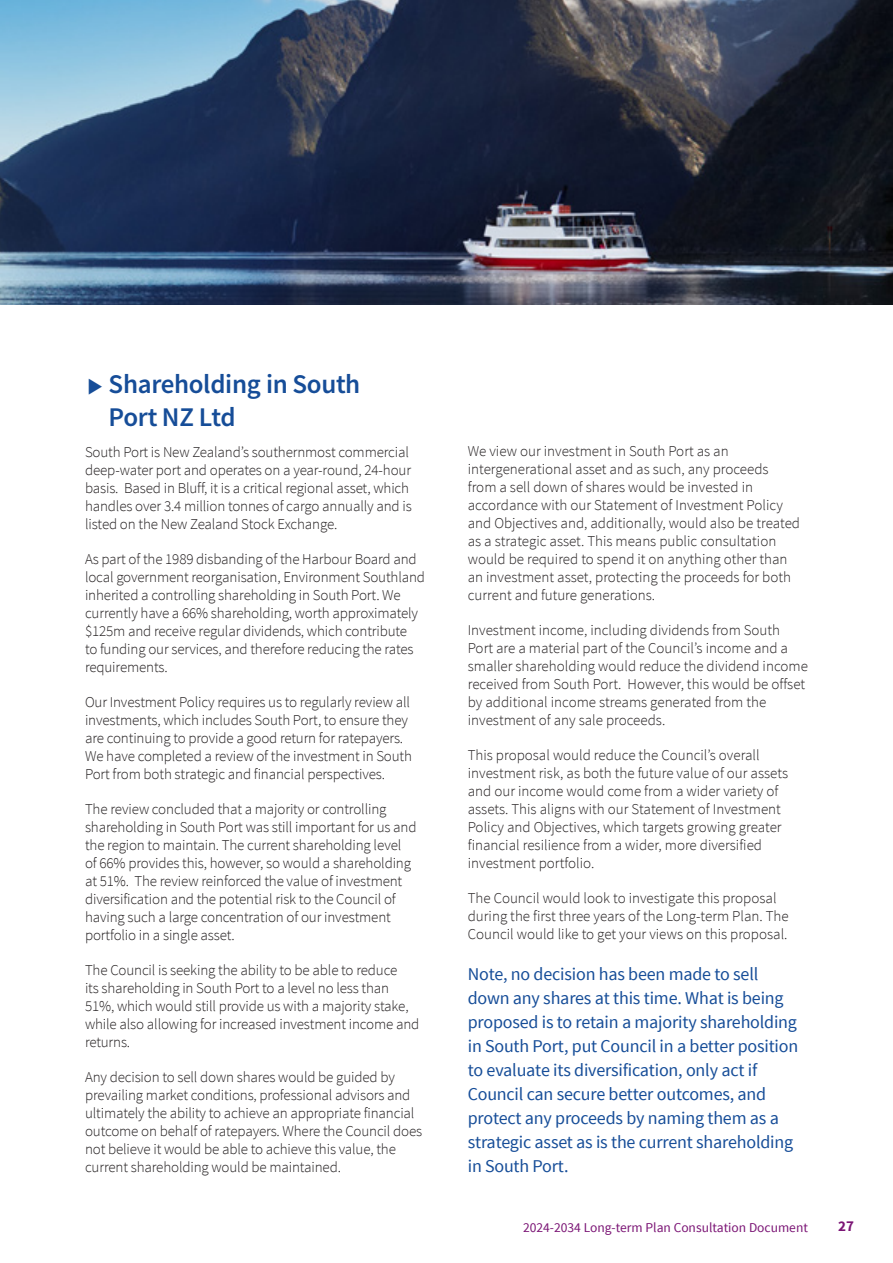
<style>
.page{position:relative;width:893px;height:1263px;background:#fff}
.page>*{position:absolute;margin:0;border:0;box-sizing:border-box;transform-origin:0 0}
.Sub_head_2{font:27px/32.4px "Source Sans Variable";letter-spacing:-.01em;color:#164d98}
.Body_copy{font:18px/24px "Source Sans Pro";letter-spacing:-.01em;color:#164d98}
.Body_copy-2{font:300 15px/18px "Source Sans Pro";letter-spacing:-.01em;color:#231f20}
.Sub_head_2-2{font:300 15px/18px "Source Sans Pro";letter-spacing:-.01em;color:#231f20}
.t1{font:700 15px "Source Sans Pro";color:#7b1575}
.t2{font:13.5px "Source Sans Pro";color:#7b1575}
.s1{font-family:"Degular";font-size:21px}
</style>
<div class="page">
<img style="left:0;top:0;width:893px;height:304px">
<p class="Sub_head_2" style="left:109px;top:368px;width:253px;text-indent:-24px"><span class="s1">▶</span> Shareholding in South<br>Port NZ Ltd</p>
<p class="Sub_head_2-2" style="left:85px;top:443px;width:328px">South Port is New Zealand’s southernmost commercial deep-water port and operates on a year-round, 24-hour basis. Based in Bluff, it is a critical regional asset, which handles over 3.4 million tonnes of cargo annually and is listed on the New Zealand Stock Exchange.</p>
<p class="Body_copy-2" style="left:85px;top:550px;width:342px">As part of the 1989 disbanding of the Harbour Board and local government reorganisation, Environment Southland inherited a controlling shareholding in South Port. We currently have a 66% shareholding, worth approximately $125m and receive regular dividends, which contribute<br>to funding our services, and therefore reducing the rates requirements.</p>
<p class="Body_copy-2" style="left:85px;top:693px;width:328px">Our Investment Policy requires us to regularly review all investments, which includes South Port, to ensure they are continuing to provide a good return for ratepayers.<br>We have completed a review of the investment in South Port from both strategic and financial perspectives.</p>
<p class="Body_copy-2" style="left:85px;top:800px;width:333px">The review concluded that a majority or controlling shareholding in South Port was still important for us and the region to maintain. The current shareholding level of 66% provides this, however, so would a shareholding at 51%. The review reinforced the value of investment diversification and the potential risk to the Council of having such a large concentration of our investment portfolio in a single asset.</p>
<p class="Body_copy-2" style="left:85px;top:961px;width:336px">The Council is seeking the ability to be able to reduce<br>its shareholding in South Port to a level no less than 51%, which would still provide us with a majority stake, while also allowing for increased investment income and returns.</p>
<p class="Body_copy-2" style="left:85px;top:1068px;width:339px">Any decision to sell down shares would be guided by prevailing market conditions, professional advisors and ultimately the ability to achieve an appropriate financial outcome on behalf of ratepayers. Where the Council does not believe it would be able to achieve this value, the current shareholding would be maintained.</p>
<p class="Body_copy-2" style="left:468px;top:442px;width:334px">We view our investment in South Port as an intergenerational asset and as such, any proceeds from a sell down of shares would be invested in accordance with our Statement of Investment Policy and Objectives and, additionally, would also be treated as a strategic asset. This means public consultation would be required to spend it on anything other than an investment asset, protecting the proceeds for both current and future generations.</p>
<p class="Body_copy-2" style="left:468px;top:621px;width:342px">Investment income, including dividends from South Port are a material part of the Council’s income and a smaller shareholding would reduce the dividend income received from South Port. However, this would be offset by additional income streams generated from the investment of any sale proceeds.</p>
<p class="Body_copy-2" style="left:468px;top:746px;width:322px">This proposal would reduce the Council’s overall investment risk, as both the future value of our assets and our income would come from a wider variety of assets. This aligns with our Statement of Investment Policy and Objectives, which targets growing greater financial resilience from a wider, more diversified investment portfolio.</p>
<p class="Body_copy-2" style="left:468px;top:889px;width:322px">The Council would look to investigate this proposal during the first three years of the Long-term Plan. The<br>Council would like to get your views on this proposal.</p>
<p class="Body_copy" style="left:468px;top:962px;width:332px">Note, no decision has been made to sell down any shares at this time. What is being proposed is to retain a majority shareholding in South Port, put Council in a better position to evaluate its diversification, only act if Council can secure better outcomes, and protect any proceeds by naming them as a strategic asset as is the current shareholding in South Port.</p>
<p class="t2" style="left:523px;top:1219px;width:286px">2024-2034 Long-term Plan Consultation Document</p>
<p class="t1" style="left:838px;top:1217px;width:17px">27</p>
</div>
